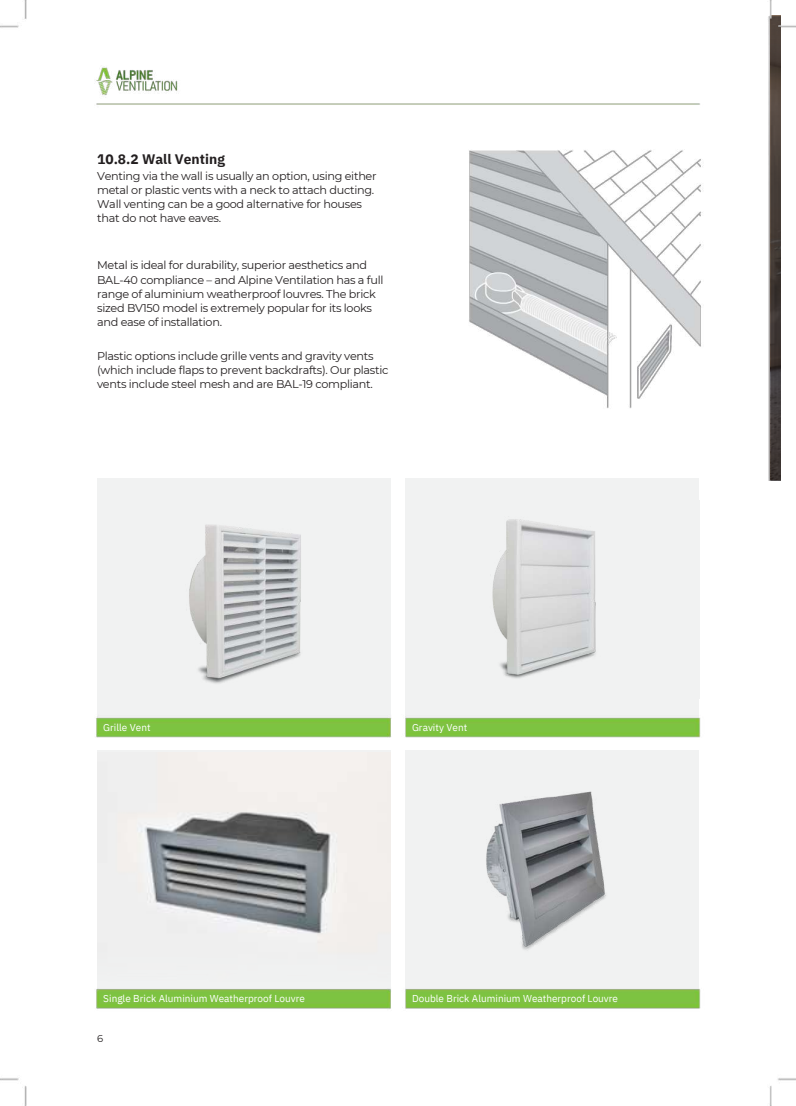
<style>
.page{position:relative;width:796px;height:1106px;background:#fff}
.page>*{position:absolute;margin:0;border:0;box-sizing:border-box;transform-origin:0 0}
.t1{font:700 13.75px "IBM Plex Sans";color:#231f20}
.t2{font:11.25px/14px "Montserrat";letter-spacing:-.025em;color:#231f20}
.t3{font:10px "IBM Plex Sans";color:#fff}
.t4{font:10px "Montserrat";color:#231f20}
</style>
<div class="page">
<img style="left:0;top:0;width:796px;height:1105px">
<p class="t1" style="left:97px;top:150px;width:129px">10.8.2 Wall Venting</p>
<p class="t2" style="left:97px;top:169px;width:281px">Venting via the wall is usually an option, using either metal or plastic vents with a neck to attach ducting.<br>Wall venting can be a good alternative for houses that do not have eaves.</p>
<p class="t2" style="left:97px;top:258px;width:288px">Metal is ideal for durability, superior aesthetics and BAL-40 compliance – and Alpine Ventilation has a full range of aluminium weatherproof louvres. The brick sized BV150 model is extremely popular for its looks and ease of installation.</p>
<p class="t2" style="left:97px;top:348px;width:293px">Plastic options include grille vents and gravity vents (which include flaps to prevent backdrafts). Our plastic vents include steel mesh and are BAL-19 compliant.</p>
<p class="t3" style="left:103px;top:720px;width:49px">Grille Vent</p>
<p class="t3" style="left:103px;top:991px;width:203px">Single Brick Aluminium Weatherproof Louvre</p>
<p class="t4" style="left:97px;top:1031px;width:8px">6</p>
<p class="t3" style="left:412px;top:720px;width:57px">Gravity Vent</p>
<p class="t3" style="left:412px;top:991px;width:208px">Double Brick Aluminium Weatherproof Louvre</p>
</div>
